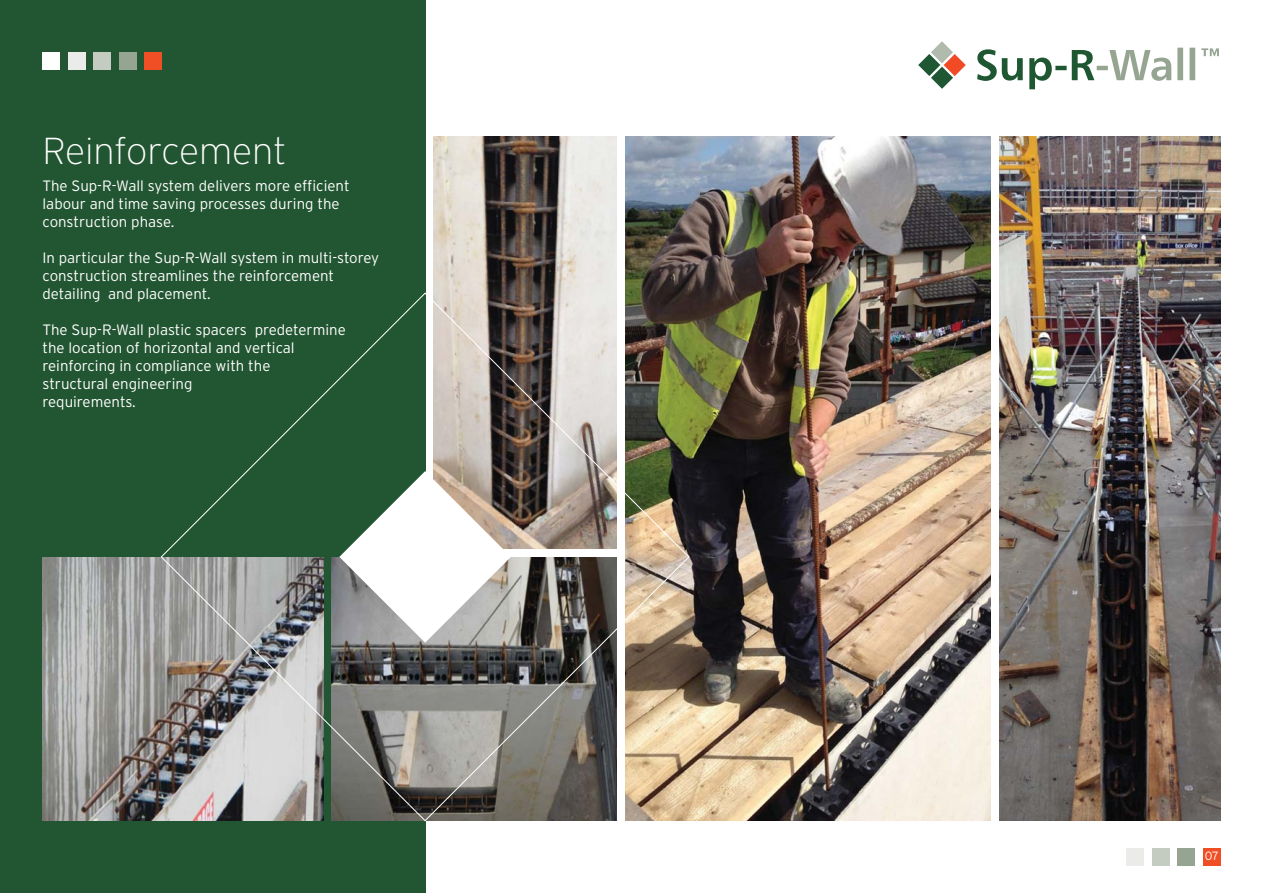
<style>
.page{position:relative;width:1263px;height:893px;background:#fff}
.page>*{position:absolute;margin:0;border:0;box-sizing:border-box;transform-origin:0 0}
.t1{font:200 37.5px "Interstate";color:#fff}
.t2{font:300 15px/18px "Interstate";color:#fff}
.t3{font:300 12px "Interstate";color:#fff}
</style>
<div class="page">
<img style="left:625px;top:136px;width:366px;height:685px">
<img style="left:434px;top:136px;width:183px;height:156px">
<img style="left:999px;top:136px;width:221px;height:685px">
<div style="left:0;top:0;width:425px;height:893px;background:#225531"></div>
<svg style="left:1072px;top:48px;width:147px;height:33px"></svg>
<svg style="left:977px;top:49px;width:89px;height:40px"></svg>
<svg style="left:918px;top:41px;width:48px;height:48px"></svg>
<img style="left:43px;top:557px;width:117px;height:264px">
<div style="left:43px;top:53px;width:17px;height:17px;background:#fff"></div>
<div style="left:68px;top:53px;width:17px;height:17px;background:#ebece9"></div>
<div style="left:94px;top:53px;width:17px;height:17px;background:#c4cbc0"></div>
<div style="left:119px;top:53px;width:17px;height:17px;background:#96a592"></div>
<div style="left:145px;top:53px;width:17px;height:17px;background:#f04e24"></div>
<div style="left:1127px;top:848px;width:17px;height:17px;background:#ebece9"></div>
<div style="left:1152px;top:848px;width:17px;height:17px;background:#c4cbc0"></div>
<div style="left:1178px;top:848px;width:17px;height:17px;background:#96a592"></div>
<div style="left:1203px;top:848px;width:17px;height:17px;background:#f04e24"></div>
<img style="left:160px;top:292px;width:530px;height:530px">
<svg style="left:339px;top:471px;width:172px;height:172px"></svg>
<h1 class="t1" style="left:43px;top:137px;width:245px">Reinforcement</h1>
<p class="t2" style="left:43px;top:178px;width:309px">The Sup-R-Wall system delivers more efficient labour and time saving processes during the construction phase.</p>
<p class="t2" style="left:43px;top:250px;width:338px">In particular the Sup-R-Wall system in multi-storey construction streamlines the reinforcement detailing and placement.</p>
<p class="t2" style="left:43px;top:322px;width:305px">The Sup-R-Wall plastic spacers predetermine the location of horizontal and vertical reinforcing in compliance with the<br>structural engineering<br>requirements.</p>
<p class="t3" style="left:1205px;top:851px;width:16px">07</p>
</div>
